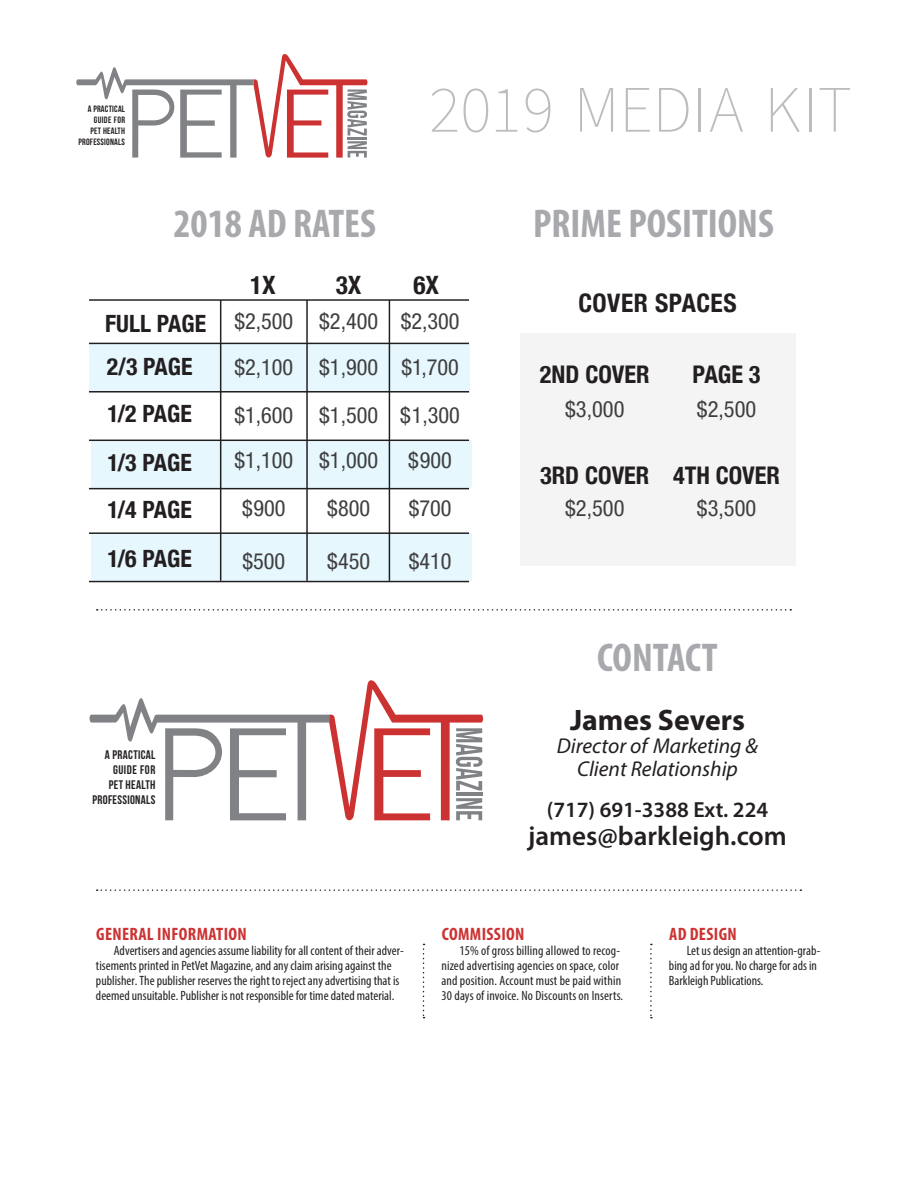
<style>
.page{position:relative;width:918px;height:1188px;background:#fff}
.page>*{position:absolute;margin:0;border:0;box-sizing:border-box;transform-origin:0 0}
.t1{font:200 66.15px "Source Sans Pro";color:#bcbdc0}
.t2{font:700 condensed 40.35px "Myriad Pro";color:#a8a9ad}
.t3{font:700 29.7px "Myriad Pro";color:#231f20}
.t4{font:600 27.15px "Myriad Pro";color:#231f20}
.t5{font:700 condensed 25.5px "Helvetica Neue";letter-spacing:.02em;color:#231f20}
.t6{font:700 condensed 25.35px "Helvetica Neue";color:#231f20}
.t7{font:700 condensed 24.3px "Helvetica Neue";color:#231f20}
.t8{font:700 condensed 23.85px "Helvetica Neue";color:#231f20}
.t9{font:condensed 22.5px "Helvetica Neue LT Std";color:#3e3e3f}
.t10{font:condensed 22.35px "Helvetica Neue LT Std";color:#3e3e3f}
.t11{font:600 21.9px "Myriad Pro";color:#231f20}
.t12{font:italic 21.45px/23.2px "Myriad Pro";color:#231f20;text-align:center}
.t13{font:700 condensed 18px "Myriad Pro";letter-spacing:.02em;color:#c33}
.t14{font:condensed 13.5px/15px "Myriad Pro";color:#231f20}
.t15{font:12.45px/14.9px "Bebas Neue";letter-spacing:.025em;color:#231f20;text-align:right}
.t16{font:9.15px/11.1px "Bebas Neue";letter-spacing:.025em;color:#231f20;text-align:right}
</style>
<div class="page">
<svg style="left:76px;top:54px;width:291px;height:104px"></svg>
<svg style="left:97px;top:609px;width:694px;height:2px"></svg>
<div style="left:91px;top:534px;width:380px;height:47px;background:#e6f7fd"></div>
<div style="left:91px;top:440px;width:380px;height:48px;background:#e6f7fd"></div>
<div style="left:89px;top:343px;width:380px;height:50px;background:#e6f7fd"></div>
<hr style="left:220px;top:300px;width:1px;height:281px;background:#231f20">
<hr style="left:89px;top:343px;width:380px;height:1px;background:#231f20">
<hr style="left:89px;top:391px;width:380px;height:2px;background:#231f20">
<hr style="left:89px;top:440px;width:380px;height:1px;background:#231f20">
<hr style="left:89px;top:488px;width:380px;height:1px;background:#231f20">
<hr style="left:89px;top:532px;width:380px;height:2px;background:#231f20">
<hr style="left:89px;top:581px;width:380px;height:1px;background:#231f20">
<hr style="left:306px;top:300px;width:2px;height:281px;background:#231f20">
<hr style="left:389px;top:300px;width:1px;height:281px;background:#231f20">
<hr style="left:89px;top:299px;width:380px;height:2px;background:#231f20">
<svg style="left:97px;top:889px;width:704px;height:2px"></svg>
<svg style="left:423px;top:944px;width:2px;height:74px"></svg>
<svg style="left:650px;top:944px;width:2px;height:74px"></svg>
<div style="left:520px;top:333px;width:275px;height:233px;background:#f4f4f4"></div>
<svg style="left:90px;top:680px;width:393px;height:140px"></svg>
<p class="t16" style="left:78px;top:103px;width:48px">A PRACTICAL<br>GUIDE FOR<br>PET HEALTH<br>PROFESSIONALS</p>
<p class="t2" style="left:173px;top:202px;width:204px">2018 AD RATES</p>
<h1 class="t1" style="left:429px;top:70px;width:424px">2019 MEDIA KIT</h1>
<p class="t2" style="left:533px;top:202px;width:242px">PRIME POSITIONS</p>
<p class="t8" style="left:105px;top:303px;width:102px">FULL PAGE</p>
<p class="t8" style="left:107px;top:346px;width:87px">2/3 PAGE</p>
<p class="t8" style="left:107px;top:394px;width:86px">1/2 PAGE</p>
<p class="t8" style="left:107px;top:443px;width:86px">1/3 PAGE</p>
<p class="t8" style="left:107px;top:490px;width:86px">1/4 PAGE</p>
<p class="t8" style="left:107px;top:538px;width:86px">1/6 PAGE</p>
<p class="t6" style="left:250px;top:264px;width:27px">1X</p>
<p class="t6" style="left:336px;top:264px;width:27px">3X</p>
<p class="t6" style="left:413px;top:264px;width:27px">6X</p>
<p class="t10" style="left:234px;top:309px;width:60px">$2,500</p>
<p class="t10" style="left:234px;top:354px;width:60px">$2,100</p>
<p class="t10" style="left:234px;top:402px;width:60px">$1,600</p>
<p class="t10" style="left:234px;top:448px;width:60px">$1,100</p>
<p class="t10" style="left:242px;top:495px;width:45px">$900</p>
<p class="t10" style="left:242px;top:548px;width:44px">$500</p>
<p class="t10" style="left:319px;top:309px;width:60px">$2,400</p>
<p class="t10" style="left:319px;top:354px;width:60px">$1,900</p>
<p class="t10" style="left:319px;top:402px;width:60px">$1,500</p>
<p class="t10" style="left:319px;top:448px;width:60px">$1,000</p>
<p class="t10" style="left:327px;top:495px;width:44px">$800</p>
<p class="t10" style="left:327px;top:548px;width:44px">$450</p>
<p class="t10" style="left:401px;top:309px;width:60px">$2,300</p>
<p class="t10" style="left:401px;top:354px;width:59px">$1,700</p>
<p class="t10" style="left:400px;top:402px;width:61px">$1,300</p>
<p class="t10" style="left:408px;top:448px;width:45px">$900</p>
<p class="t10" style="left:409px;top:495px;width:44px">$700</p>
<p class="t10" style="left:409px;top:548px;width:44px">$410</p>
<p class="t15" style="left:92px;top:747px;width:64px">A PRACTICAL<br>GUIDE FOR<br>PET HEALTH<br>PROFESSIONALS</p>
<p class="t5" style="left:578px;top:281px;width:160px">COVER SPACES</p>
<p class="t7" style="left:540px;top:354px;width:111px">2ND COVER</p>
<p class="t9" style="left:565px;top:396px;width:61px">$3,000</p>
<p class="t7" style="left:540px;top:455px;width:111px">3RD COVER</p>
<p class="t9" style="left:565px;top:495px;width:61px">$2,500</p>
<p class="t7" style="left:693px;top:354px;width:69px">PAGE 3</p>
<p class="t9" style="left:697px;top:396px;width:61px">$2,500</p>
<p class="t7" style="left:673px;top:455px;width:109px">4TH COVER</p>
<p class="t9" style="left:697px;top:495px;width:61px">$3,500</p>
<p class="t2" style="left:597px;top:635px;width:122px">CONTACT</p>
<p class="t3" style="left:570px;top:700px;width:176px">James Severs</p>
<p class="t12" style="left:557px;top:734px;width:203px">Director of Marketing &amp;<br>Client Relationship</p>
<p class="t11" style="left:547px;top:796px;width:223px">(717) 691-3388 Ext. 224</p>
<p class="t4" style="left:528px;top:819px;width:260px">james@barkleigh.com</p>
<p class="t13" style="left:96px;top:924px;width:152px">GENERAL INFORMATION</p>
<p class="t14" style="left:96px;top:942px;width:309px;text-indent:18px">Advertisers and agencies assume liability for all content of their adver&shy;tisements printed in PetVet Magazine, and any claim arising against the publisher. The publisher reserves the right to reject any advertising that is deemed unsuitable. Publisher is not responsible for time dated material.</p>
<p class="t13" style="left:442px;top:924px;width:84px">COMMISSION</p>
<p class="t14" style="left:442px;top:942px;width:183px;text-indent:18px">15% of gross billing allowed to recog&shy;nized advertising agencies on space, color and position. Account must be paid within 30 days of invoice. No Discounts on Inserts.</p>
<p class="t13" style="left:669px;top:924px;width:69px">AD DESIGN</p>
<p class="t14" style="left:669px;top:942px;width:153px;text-indent:18px">Let us design an attention-grab&shy;bing ad for you. No charge for ads in<br>Barkleigh Publications.</p>
</div>
